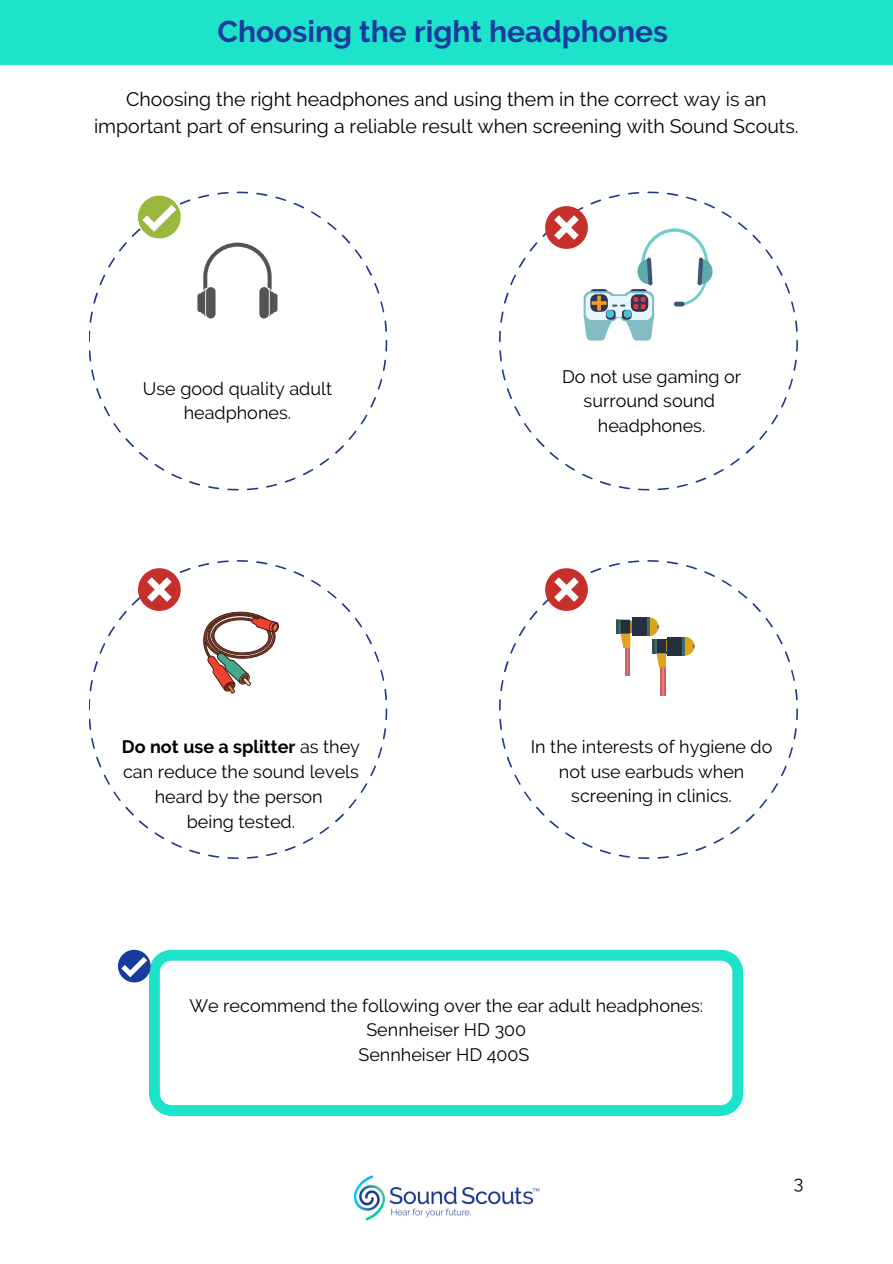
<style>
.page{position:relative;width:893px;height:1264px;background:#fff}
.page>*{position:absolute;margin:0;border:0;box-sizing:border-box;transform-origin:0 0}
.t1{font:700 30px "Raleway";color:#193a9e}
.t2{font:19.5px/27px "Raleway";color:#000;text-align:center}
.t3{font:18px/24.5px "Raleway";color:#000;text-align:center}
.s1{font-weight:700}
</style>
<div class="page">
<div style="left:0;top:0;width:892px;height:64px;background:#1de3ca"></div>
<svg style="left:500px;top:191px;width:297px;height:299px"></svg>
<svg style="left:500px;top:560px;width:297px;height:299px"></svg>
<svg style="left:89px;top:560px;width:298px;height:299px"></svg>
<div style="left:589px;top:289px;width:19px;height:19px;background:#2a3758;border-radius:4px"></div>
<svg style="left:607px;top:294px;width:23px;height:24px"></svg>
<div style="left:583px;top:291px;width:31px;height:31px;background:#83bdc3;border-radius:7px"></div>
<svg style="left:583px;top:315px;width:31px;height:25px"></svg>
<div style="left:623px;top:291px;width:31px;height:31px;background:#83bdc3;border-radius:7px"></div>
<svg style="left:623px;top:316px;width:31px;height:24px"></svg>
<div style="left:585px;top:293px;width:27px;height:27px;background:#e5f6fd;border-radius:6px"></div>
<div style="left:625px;top:293px;width:27px;height:27px;background:#e5f6fd;border-radius:6px"></div>
<div style="left:606px;top:296px;width:24px;height:20px;background:#e5f6fd"></div>
<div style="left:590px;top:294px;width:17px;height:18px;background:#2a3758;border-radius:6px"></div>
<svg style="left:606px;top:310px;width:9px;height:9px"></svg>
<div style="left:606px;top:310px;width:8px;height:8px;background:#4cc3ce;border-radius:3px"></div>
<svg style="left:622px;top:310px;width:9px;height:9px"></svg>
<svg style="left:630px;top:294px;width:18px;height:18px"></svg>
<svg style="left:612px;top:304px;width:13px;height:2px"></svg>
<svg style="left:591px;top:301px;width:15px;height:4px"></svg>
<svg style="left:597px;top:295px;width:4px;height:15px"></svg>
<svg style="left:633px;top:228px;width:80px;height:81px"></svg>
<div style="left:623px;top:310px;width:8px;height:8px;background:#4cc3ce;border-radius:3px"></div>
<svg style="left:200px;top:611px;width:79px;height:82px"></svg>
<svg style="left:614px;top:615px;width:82px;height:82px"></svg>
<div style="left:667px;top:636px;width:18px;height:19px;background:#243042"></div>
<hr style="left:682px;top:636px;width:3px;height:19px;background:#406b69">
<svg style="left:89px;top:191px;width:298px;height:299px"></svg>
<svg style="left:259px;top:287px;width:10px;height:31px"></svg>
<svg style="left:197px;top:243px;width:80px;height:73px"></svg>
<div style="left:206px;top:287px;width:9px;height:31px;background:#545454;border-radius:5px"></div>
<svg style="left:138px;top:196px;width:43px;height:42px"></svg>
<svg style="left:545px;top:206px;width:43px;height:43px"></svg>
<svg style="left:138px;top:568px;width:43px;height:43px"></svg>
<svg style="left:545px;top:568px;width:43px;height:43px"></svg>
<svg style="left:149px;top:949px;width:594px;height:166px"></svg>
<svg style="left:118px;top:949px;width:32px;height:33px"></svg>
<img style="left:353px;top:1175px;width:187px;height:46px">
<p class="t1" style="left:217px;top:14px;width:452px">Choosing the right headphones</p>
<p class="t2" style="left:94px;top:86px;width:706px">Choosing the right headphones and using them in the correct way is an important part of ensuring a reliable result when screening with Sound Scouts.</p>
<p class="t3" style="left:143px;top:376px;width:191px">Use good quality adult headphones.</p>
<p class="t3" style="left:122px;top:734px;width:239px"><span class="s1">Do not use a splitter</span> as they can reduce the sound levels heard by the person</p>
<p class="t3" style="left:187px;top:809px;width:110px">being tested.</p>
<p class="t3" style="left:562px;top:364px;width:181px">Do not use gaming or surround sound</p>
<p class="t3" style="left:598px;top:413px;width:109px">headphones.</p>
<p class="t3" style="left:530px;top:734px;width:243px">In the interests of hygiene do not use earbuds when screening in clinics.</p>
<p class="t3" style="left:189px;top:993px;width:515px">We recommend the following over the ear adult headphones:</p>
<p class="t3" style="left:366px;top:1017px;width:161px">Sennheiser HD 300</p>
<p class="t3" style="left:358px;top:1042px;width:172px">Sennheiser HD 400S</p>
<p class="t3" style="left:793px;top:1170px;width:11px">3</p>
</div>
